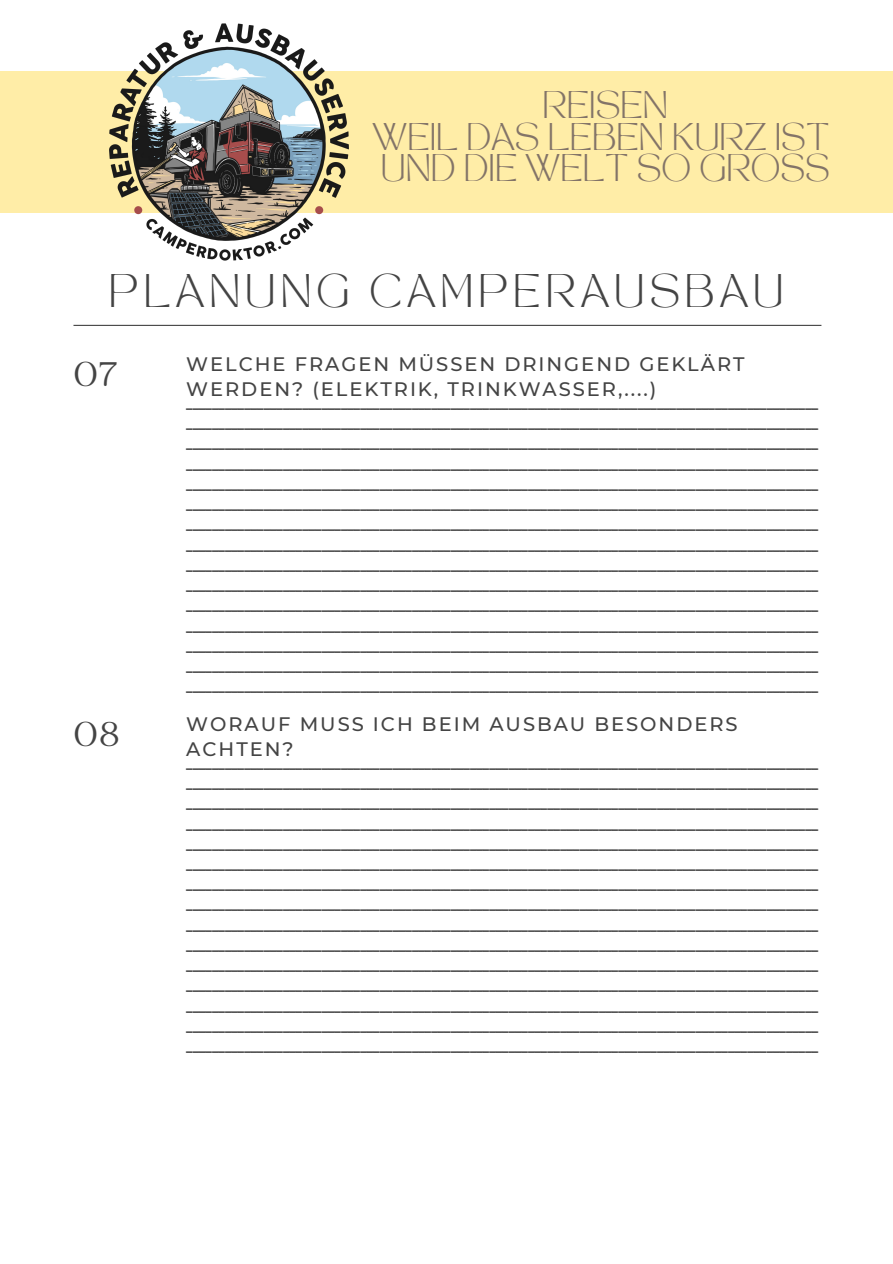
<style>
.page{position:relative;width:893px;height:1264px;background:#fff}
.page>*{position:absolute;margin:0;border:0;box-sizing:border-box;transform-origin:0 0}
.t1{font:37.65px "Catchy Mager";color:#444}
.t2{font:33px "TAN MON CHERI Regular";letter-spacing:.15em;color:#444}
.t3{font:27px/31.5px "TAN MON CHERI Regular";color:#837468;text-align:center}
.t4{font:500 19.5px/24.8px "Montserrat";letter-spacing:.1em;color:#444}
.t5{font:15px/20.2px "Canva Sans";color:#000;text-align:justify}
</style>
<div class="page">
<div style="left:0;top:71px;width:892px;height:142px;background:#ffeda7"></div>
<img style="left:89px;top:3px;width:279px;height:278px;border-radius:50%">
<hr style="left:73px;top:325px;width:748px;height:1px;background:#444">
<h3 class="t3" style="left:372px;top:94px;width:458px">REISEN<br>WEIL DAS LEBEN KURZ IST<br>UND DIE WELT SO GROSS</h3>
<h2 class="t2" style="left:109px;top:274px;width:676px">PLANUNG CAMPERAUSBAU</h2>
<h1 class="t1" style="left:73px;top:356px;width:46px">07</h1>
<h3 class="t4" style="left:186px;top:352px;width:559px">WELCHE FRAGEN MÜSSEN DRINGEND GEKLÄRT<br>WERDEN? (ELEKTRIK, TRINKWASSER,....)</h3>
<p class="t5" style="left:186px;top:392px;width:633px">__________________________________________________________________________________________________ __________________________________________________________________________________________________ __________________________________________________________________________________________________ __________________________________________________________________________________________________ __________________________________________________________________________________________________ __________________________________________________________________________________________________ __________________________________________________________________________________________________ __________________________________________________________________________________________________ __________________________________________________________________________________________________ __________________________________________________________________________________________________ __________________________________________________________________________________________________ __________________________________________________________________________________________________ __________________________________________________________________________________________________ __________________________________________________________________________________________________ __________________________________________________________________________________________________</p>
<h1 class="t1" style="left:73px;top:716px;width:47px">08</h1>
<h3 class="t4" style="left:186px;top:712px;width:553px">WORAUF MUSS ICH BEIM AUSBAU BESONDERS<br>ACHTEN?</h3>
<p class="t5" style="left:186px;top:751px;width:633px">__________________________________________________________________________________________________ __________________________________________________________________________________________________ __________________________________________________________________________________________________ __________________________________________________________________________________________________ __________________________________________________________________________________________________ __________________________________________________________________________________________________ __________________________________________________________________________________________________ __________________________________________________________________________________________________ __________________________________________________________________________________________________ __________________________________________________________________________________________________ __________________________________________________________________________________________________ __________________________________________________________________________________________________ __________________________________________________________________________________________________ __________________________________________________________________________________________________ __________________________________________________________________________________________________</p>
</div>
